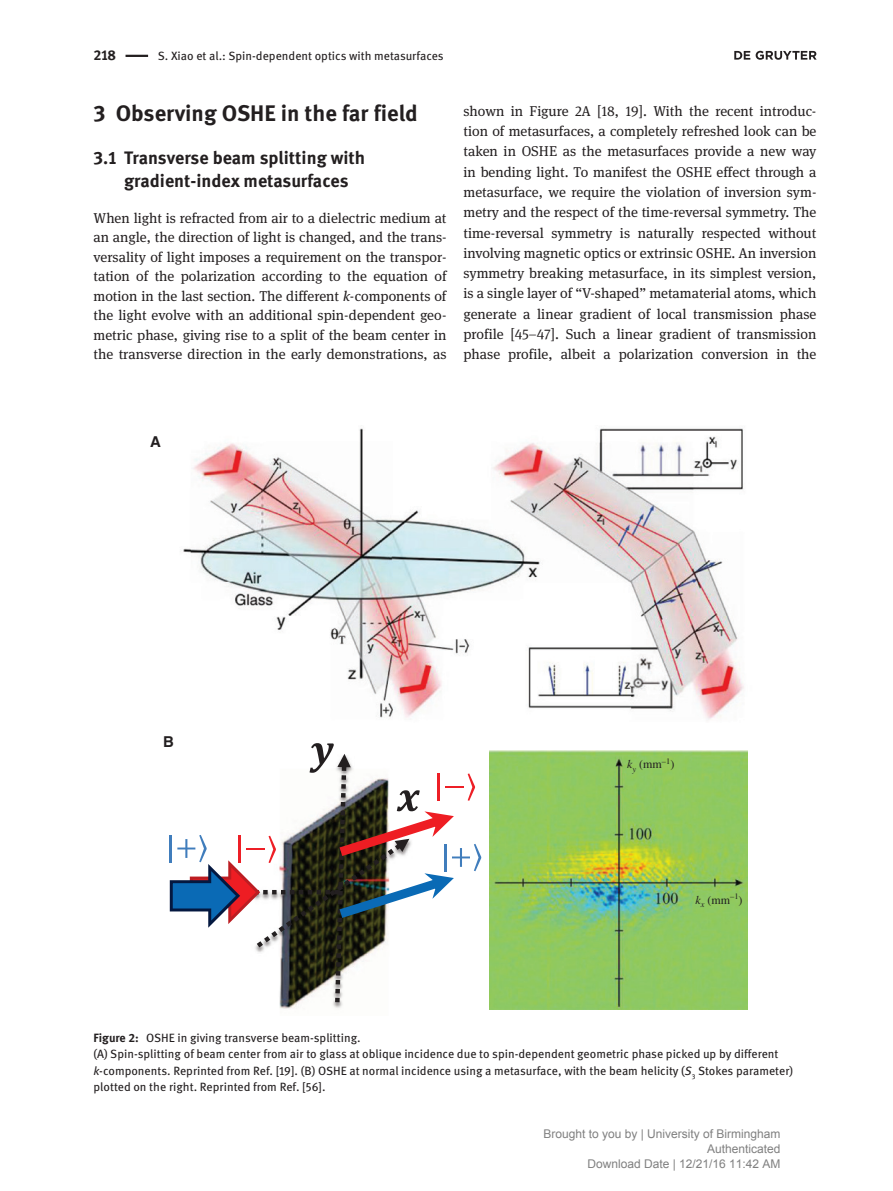
<style>
.page{position:relative;width:893px;height:1191px;background:#fff}
.page>*{position:absolute;margin:0;border:0;box-sizing:border-box;transform-origin:0 0}
.t1{font:700 22.5px "DG Meta Science";color:#231f20}
.t2{font:700 18px/22.5px "DG Meta Science";color:#231f20}
.t3{font:700 15px "Helvetica";color:#231f20}
.t4{font:14.25px/20.2px "DG Meta Serif Science";color:#231f20;text-align:justify}
.t5{font:700 14.25px "DG Meta Science";color:#231f20}
.t6{font:12px/16.5px "DG Meta Science";color:#231f20}
.t7{font:12px/15px "Arial";color:#808080;text-align:right}
.t8{font:12px "Times";color:#231f20}
.s1{font-style:italic}
.s2{font-weight:700}
</style>
<div class="page">
<hr style="left:126px;top:55px;width:22px;height:2px;background:#231f20">
<img style="left:489px;top:750px;width:258px;height:259px">
<img style="left:183px;top:428px;width:561px;height:292px">
<hr style="left:169px;top:835px;width:3px;height:27px;background:#407dbc">
<svg style="left:170px;top:743px;width:311px;height:259px"></svg>
<svg style="left:734px;top:51px;width:83px;height:9px"></svg>
<p class="t5" style="left:94px;top:44px;width:24px">218</p>
<p class="t6" style="left:158px;top:47px;width:287px">S. Xiao et al.: Spin-dependent optics with metasurfaces</p>
<h1 class="t1" style="left:94px;top:95px;width:326px">3 Observing OSHE in the far field</h1>
<p class="t2" style="left:124px;top:146px;width:243px;text-indent:-30px">3.1 Transverse beam splitting with gradient-index metasurfaces</p>
<p class="t4" style="left:94px;top:208px;width:354px;line-height:19.5px">When light is refracted from air to a dielectric medium at an angle, the direction of light is changed, and the trans&shy;versality of light imposes a requirement on the transpor&shy;tation of the polarization according to the equation of motion in the last section. The different <span class="s1">k</span>-components of the light evolve with an additional spin-dependent geo&shy;metric phase, giving rise to a split of the beam center in the transverse direction in the early demonstrations, as</p>
<p class="t4" style="left:463px;top:100px;width:354px">shown in Figure 2A [18, 19]. With the recent introduc&shy;tion of metasurfaces, a completely refreshed look can be taken in OSHE as the metasurfaces provide a new way in bending light. To manifest the OSHE effect through a metasurface, we require the violation of inversion sym&shy;metry and the respect of the time-reversal symmetry. The time-reversal symmetry is naturally respected without involving magnetic optics or extrinsic OSHE. An inversion symmetry breaking metasurface, in its simplest version, is a single layer of “V-shaped” metamaterial atoms, which generate a linear gradient of local transmission phase profile [45–47]. Such a linear gradient of transmission phase profile, albeit a polarization conversion in the</p>
<p class="t3" style="left:150px;top:432px;width:12px">A</p>
<p class="t3" style="left:163px;top:732px;width:12px">B</p>
<p class="t8" style="left:627px;top:757px;width:49px"><span class="s1">k</span><sub>y</sub> (mm<sup>–1</sup>)</p>
<p class="t8" style="left:695px;top:893px;width:49px"><span class="s1">k</span><sub>x</sub> (mm<sup>–1</sup>)</p>
<p class="t6" style="left:94px;top:1029px;width:701px"><span class="s2">Figure 2:</span> OSHE in giving transverse beam-splitting.<br>(A) Spin-splitting of beam center from air to glass at oblique incidence due to spin-dependent geometric phase picked up by different <span class="s1">k</span>-components. Reprinted from Ref. [19]. (B) OSHE at normal incidence using a metasurface, with the beam helicity (<span class="s1">S</span><sub>3</sub> Stokes parameter) plotted on the right. Reprinted from Ref. [56].</p>
<p class="t7" style="left:543px;top:1127px;width:239px">Brought to you by | University of Birmingham<br>Authenticated<br>Download Date | 12/21/16 11:42 AM</p>
</div>
